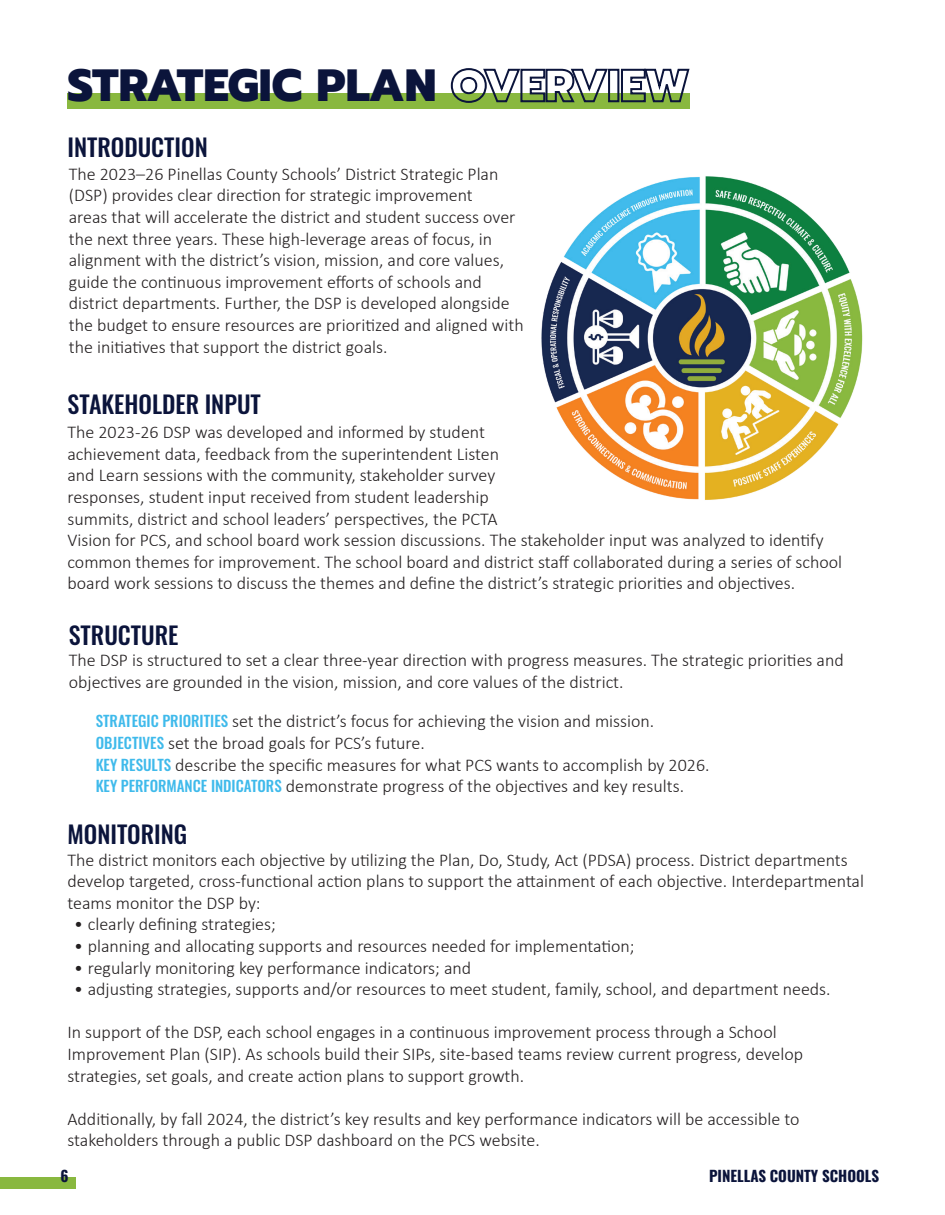
<style>
.page{position:relative;width:945px;height:1215px;background:#fff}
.page>*{position:absolute;margin:0;border:0;box-sizing:border-box;transform-origin:0 0}
.t1{font:800 45px "Prompt";color:#0b143b}
.t2{font:500 24px "Oswald";color:#0b143b}
.t3{font:300 18px/21.6px "Calibri";color:#231f20}
.t4{font:700 15px "Oswald";color:#0b143b}
.s1{font-family:"Oswald";font-weight:500;font-size:15px;color:#3fbaeb}
</style>
<div class="page">
<div style="left:1px;top:1177px;width:75px;height:12px;background:#89b83f"></div>
<div style="left:68px;top:93px;width:622px;height:16px;background:#89b83f"></div>
<img style="left:541px;top:176px;width:322px;height:324px">
<h1 class="t1" style="left:68px;top:52px;width:623px">STRATEGIC PLAN OVERVIEW</h1>
<h2 class="t2" style="left:68px;top:125px;width:142px">INTRODUCTION</h2>
<p class="t3" style="left:69px;top:163px;width:456px">The 2023–26 Pinellas County Schools’ District Strategic Plan (DSP) provides clear direction for strategic improvement<br>areas that will accelerate the district and student success over the next three years. These high-leverage areas of focus, in alignment with the district’s vision, mission, and core values, guide the continuous improvement efforts of schools and district departments. Further, the DSP is developed alongside the budget to ensure resources are prioritized and aligned with the initiatives that support the district goals.</p>
<h2 class="t2" style="left:68px;top:383px;width:195px">STAKEHOLDER INPUT</h2>
<p class="t3" style="left:67px;top:421px;width:776px">The 2023-26 DSP was developed and informed by student<br>achievement data, feedback from the superintendent Listen<br>and Learn sessions with the community, stakeholder survey<br>responses, student input received from student leadership<br>summits, district and school leaders’ perspectives, the PCTA<br>Vision for PCS, and school board work session discussions. The stakeholder input was analyzed to identify common themes for improvement. The school board and district staff collaborated during a series of school board work sessions to discuss the themes and define the district’s strategic priorities and objectives.</p>
<h2 class="t2" style="left:69px;top:614px;width:111px">STRUCTURE</h2>
<p class="t3" style="left:69px;top:649px;width:777px">The DSP is structured to set a clear three-year direction with progress measures. The strategic priorities and objectives are grounded in the vision, mission, and core values of the district.</p>
<p class="t3" style="left:96px;top:710px;width:615px"><span class="s1">STRATEGIC PRIORITIES</span> set the district’s focus for achieving the vision and mission.<br><span class="s1">OBJECTIVES</span> set the broad goals for PCS’s future.<br><span class="s1">KEY RESULTS</span> describe the specific measures for what PCS wants to accomplish by 2026.<br><span class="s1">KEY PERFORMANCE INDICATORS</span> demonstrate progress of the objectives and key results.</p>
<h2 class="t2" style="left:68px;top:812px;width:121px">MONITORING</h2>
<p class="t3" style="left:68px;top:849px;width:798px">The district monitors each objective by utilizing the Plan, Do, Study, Act (PDSA) process. District departments develop targeted, cross-functional action plans to support the attainment of each objective. Interdepartmental teams monitor the DSP by:</p>
<p class="t3" style="left:74px;top:914px;width:203px">• clearly defining strategies;</p>
<p class="t3" style="left:74px;top:935px;width:562px">• planning and allocating supports and resources needed for implementation;</p>
<p class="t3" style="left:74px;top:957px;width:399px">• regularly monitoring key performance indicators; and</p>
<p class="t3" style="left:74px;top:978px;width:758px">• adjusting strategies, supports and/or resources to meet student, family, school, and department needs.</p>
<p class="t3" style="left:68px;top:1022px;width:737px">In support of the DSP, each school engages in a continuous improvement process through a School<br>Improvement Plan (SIP). As schools build their SIPs, site-based teams review current progress, develop strategies, set goals, and create action plans to support growth.</p>
<p class="t3" style="left:68px;top:1108px;width:733px">Additionally, by fall 2024, the district’s key results and key performance indicators will be accessible to stakeholders through a public DSP dashboard on the PCS website.</p>
<p class="t4" style="left:61px;top:1162px;width:10px">6</p>
<p class="t4" style="left:709px;top:1162px;width:172px">PINELLAS COUNTY SCHOOLS</p>
</div>
